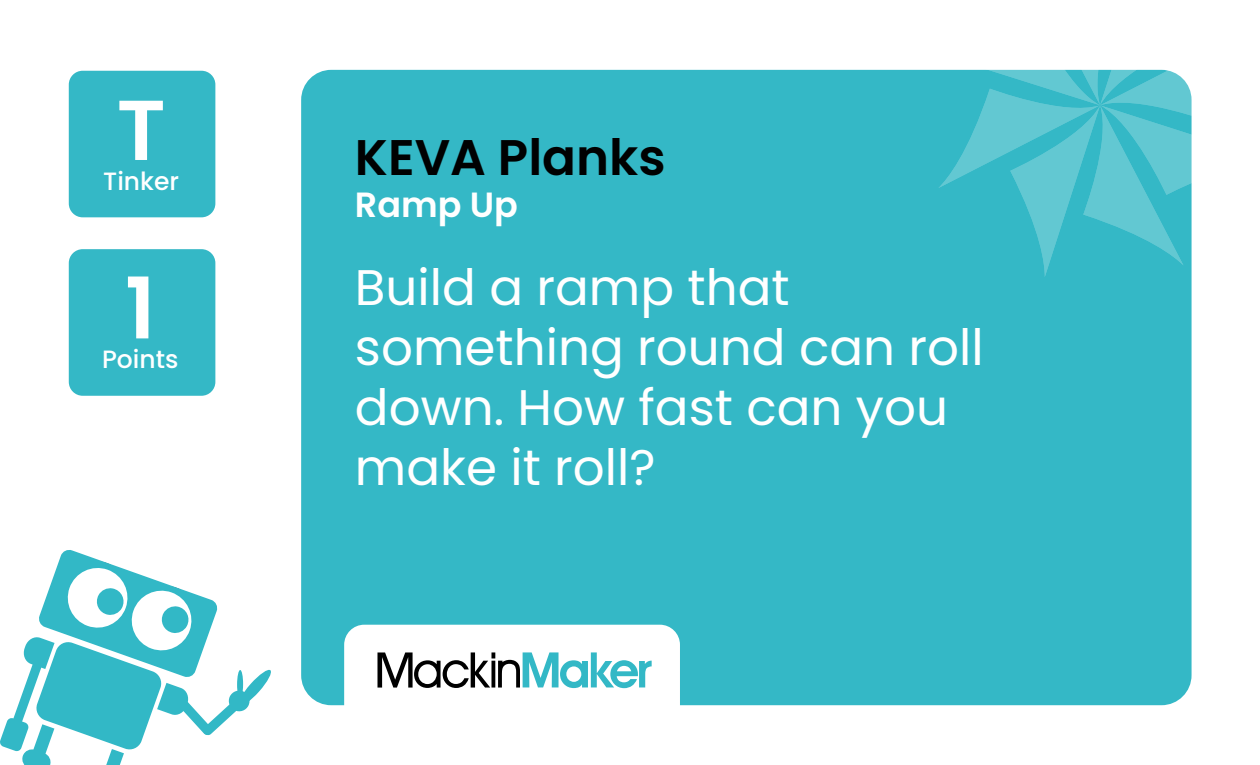
<style>
.page{position:relative;width:1260px;height:765px;background:#fff}
.page>*{position:absolute;margin:0;border:0;box-sizing:border-box;transform-origin:0 0}
.t1{font:600 85px "Poppins";color:#fff}
.t2{font:50px/60px "Poppins";color:#fff}
.t3{font:600 50px "Poppins";color:#000101}
.t4{font:600 35px "Poppins";color:#fff}
.t5{font:500 25px "Poppins";color:#fff}
</style>
<div class="page">
<div style="left:301px;top:70px;width:891px;height:635px;background:#34b8c6;border-radius:30px"></div>
<div style="left:344px;top:625px;width:336px;height:115px;background:#fff;border-radius:20px"></div>
<svg style="left:377px;top:652px;width:275px;height:36px"></svg>
<svg style="left:0;top:550px;width:271px;height:215px"></svg>
<div style="left:69px;top:71px;width:146px;height:146px;background:#34b8c6;border-radius:14px"></div>
<div style="left:69px;top:249px;width:146px;height:147px;background:#34b8c6;border-radius:14px"></div>
<svg style="left:927px;top:69px;width:265px;height:208px"></svg>
<h1 class="t1" style="left:117px;top:81px;width:50px">T</h1>
<p class="t5" style="left:103px;top:167px;width:77px">Tinker</p>
<h1 class="t1" style="left:125px;top:259px;width:32px">1</h1>
<p class="t5" style="left:102px;top:345px;width:78px">Points</p>
<p class="t3" style="left:355px;top:129px;width:312px">KEVA Planks</p>
<p class="t4" style="left:355px;top:185px;width:165px">Ramp Up</p>
<p class="t2" style="left:355px;top:258px;width:630px">Build a ramp that something round can roll down. How fast can you make it roll?</p>
</div>
